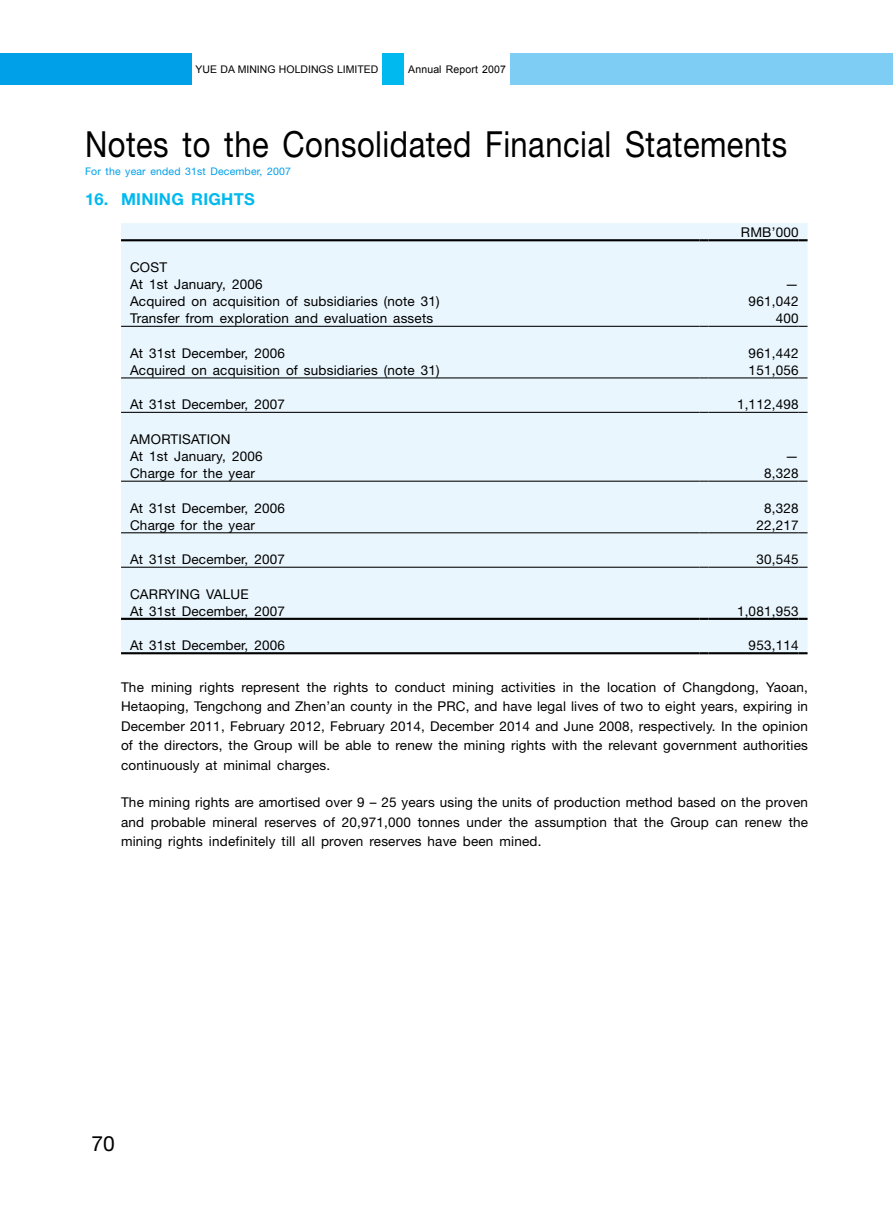
<style>
.page{position:relative;width:893px;height:1212px;background:#fff}
.page>*{position:absolute;margin:0;border:0;box-sizing:border-box;transform-origin:0 0}
.t1{font:36px "Helvetica Neue LT Std";letter-spacing:.015em;color:#000;scale:.86 1}
.t2{font:21px "Helvetica Neue LT Std";color:#000}
.t3{font:700 16.5px "Helvetica Neue LT Std";letter-spacing:.015em;color:#00b9ef}
.t4{font:13.5px/19.5px "Helvetica Neue LT Std";letter-spacing:.015em;color:#000}
.t5{font:10.5px "Arial";color:#000}
.t6{font:10.5px "Helvetica Neue LT Std";letter-spacing:.015em;color:#00a0e9}
</style>
<div class="page">
<div style="left:0;top:53px;width:191px;height:32px;background:#00a0e9"></div>
<div style="left:510px;top:53px;width:383px;height:32px;background:#7dcdf4"></div>
<div style="left:383px;top:53px;width:21px;height:32px;background:#00b9ef"></div>
<div style="left:121px;top:223px;width:686px;height:429px;background:#eaf6fd"></div>
<hr style="left:121px;top:652px;width:578px;height:2px;background:#000">
<svg style="left:699px;top:652px;width:9px;height:2px"></svg>
<hr style="left:708px;top:652px;width:90px;height:2px;background:#000">
<svg style="left:798px;top:652px;width:9px;height:2px"></svg>
<hr style="left:121px;top:618px;width:578px;height:2px;background:#000">
<svg style="left:699px;top:618px;width:9px;height:2px"></svg>
<hr style="left:708px;top:618px;width:90px;height:2px;background:#000">
<svg style="left:798px;top:618px;width:9px;height:2px"></svg>
<hr style="left:121px;top:567px;width:578px;height:1px;background:#000">
<hr style="left:708px;top:567px;width:90px;height:1px;background:#000">
<hr style="left:121px;top:532px;width:578px;height:1px;background:#000">
<hr style="left:708px;top:532px;width:90px;height:1px;background:#000">
<hr style="left:121px;top:481px;width:578px;height:1px;background:#000">
<hr style="left:708px;top:481px;width:90px;height:1px;background:#000">
<hr style="left:121px;top:412px;width:578px;height:1px;background:#000">
<hr style="left:708px;top:412px;width:90px;height:1px;background:#000">
<hr style="left:121px;top:377px;width:578px;height:1px;background:#000">
<hr style="left:708px;top:377px;width:90px;height:1px;background:#000">
<hr style="left:121px;top:326px;width:578px;height:1px;background:#000">
<hr style="left:708px;top:326px;width:90px;height:1px;background:#000">
<hr style="left:121px;top:239px;width:578px;height:2px;background:#000">
<svg style="left:699px;top:239px;width:9px;height:2px"></svg>
<hr style="left:708px;top:239px;width:90px;height:2px;background:#000">
<svg style="left:798px;top:239px;width:9px;height:2px"></svg>
<p class="t5" style="left:196px;top:62px;width:184px">YUE DA MINING HOLDINGS LIMITED</p>
<p class="t5" style="left:408px;top:62px;width:99px">Annual Report 2007</p>
<h1 class="t1" style="left:85px;top:123px;width:818px">Notes to the Consolidated Financial Statements</h1>
<p class="t6" style="left:85px;top:165px;width:207px">For the year ended 31st December, 2007</p>
<p class="t3" style="left:85px;top:189px;width:171px">16. MINING RIGHTS</p>
<p class="t4" style="left:130px;top:258px;width:134px;line-height:17.2px">COST<br>At 1st January, 2006</p>
<p class="t4" style="left:741px;top:223px;width:59px">RMB’000</p>
<p class="t4" style="left:785px;top:274px;width:15px">—</p>
<p class="t4" style="left:130px;top:291px;width:311px">Acquired on acquisition of subsidiaries (note 31)</p>
<p class="t4" style="left:749px;top:291px;width:51px">961,042</p>
<p class="t4" style="left:130px;top:309px;width:305px">Transfer from exploration and evaluation assets</p>
<p class="t4" style="left:776px;top:309px;width:24px">400</p>
<p class="t4" style="left:130px;top:343px;width:156px">At 31st December, 2006</p>
<p class="t4" style="left:749px;top:343px;width:51px">961,442</p>
<p class="t4" style="left:130px;top:360px;width:311px">Acquired on acquisition of subsidiaries (note 31)</p>
<p class="t4" style="left:749px;top:360px;width:51px">151,056</p>
<p class="t4" style="left:130px;top:395px;width:156px">At 31st December, 2007</p>
<p class="t4" style="left:737px;top:395px;width:63px">1,112,498</p>
<p class="t4" style="left:130px;top:430px;width:134px;line-height:17.2px">AMORTISATION<br>At 1st January, 2006</p>
<p class="t4" style="left:785px;top:446px;width:15px">—</p>
<p class="t4" style="left:130px;top:463px;width:126px">Charge for the year</p>
<p class="t4" style="left:764px;top:463px;width:36px">8,328</p>
<p class="t4" style="left:130px;top:498px;width:156px">At 31st December, 2006</p>
<p class="t4" style="left:764px;top:498px;width:36px">8,328</p>
<p class="t4" style="left:130px;top:515px;width:126px">Charge for the year</p>
<p class="t4" style="left:756px;top:515px;width:44px">22,217</p>
<p class="t4" style="left:130px;top:549px;width:156px">At 31st December, 2007</p>
<p class="t4" style="left:756px;top:549px;width:44px">30,545</p>
<p class="t4" style="left:130px;top:585px;width:156px;line-height:17.2px">CARRYING VALUE<br>At 31st December, 2007</p>
<p class="t4" style="left:737px;top:601px;width:63px">1,081,953</p>
<p class="t4" style="left:130px;top:635px;width:156px">At 31st December, 2006</p>
<p class="t4" style="left:749px;top:635px;width:51px">953,114</p>
<p class="t4" style="left:121px;top:677px;width:688px;text-align:justify">The mining rights represent the rights to conduct mining activities in the location of Changdong, Yaoan, Hetaoping, Tengchong and Zhen’an county in the PRC, and have legal lives of two to eight years, expiring in December 2011, February 2012, February 2014, December 2014 and June 2008, respectively. In the opinion of the directors, the Group will be able to renew the mining rights with the relevant government authorities continuously at minimal charges.</p>
<p class="t4" style="left:121px;top:792px;width:689px;text-align:justify">The mining rights are amortised over 9 – 25 years using the units of production method based on the proven and probable mineral reserves of 20,971,000 tonnes under the assumption that the Group can renew the mining rights indefinitely till all proven reserves have been mined.</p>
<h2 class="t2" style="left:91px;top:1131px;width:25px">70</h2>
</div>
